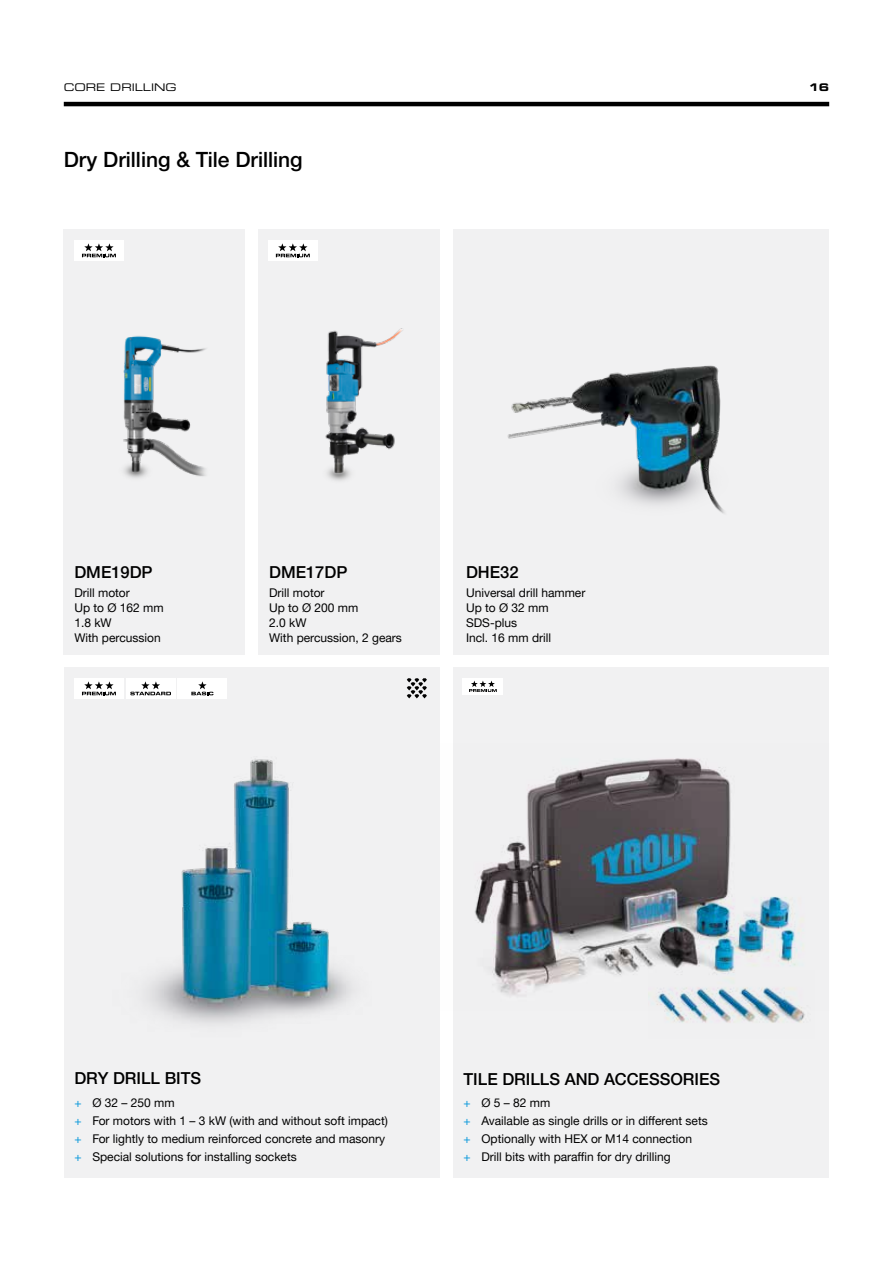
<style>
.page{position:relative;width:893px;height:1263px;background:#fff}
.page>*{position:absolute;margin:0;border:0;box-sizing:border-box;transform-origin:0 0}
.t1{font:500 21px "Helvetica Neue LTW1 G";color:#000}
.t2{font:500 16.5px "Helvetica Neue LTW1 G";color:#000}
.t3{font:12px/15px "Helvetica Neue LTW1 G";color:#000}
.t4{font:10.5px "Eurostile LT Std Ex 2";color:#000}
.t5{font:10.5px "Eurostile LT Std Bold Ex 2";color:#000}
.s1{font-family:"Helvetica Neue LT Pro";color:#0095da}
</style>
<div class="page">
<hr style="left:64px;top:102px;width:765px;height:4px;background:#000">
<div style="left:64px;top:668px;width:376px;height:510px;background:#f1f1f2"></div>
<div style="left:74px;top:678px;width:49px;height:20px;background:#fff"></div>
<svg style="left:82px;top:681px;width:34px;height:14px"></svg>
<div style="left:126px;top:678px;width:49px;height:20px;background:#fff"></div>
<svg style="left:130px;top:681px;width:41px;height:14px"></svg>
<div style="left:178px;top:678px;width:49px;height:20px;background:#fff"></div>
<svg style="left:191px;top:681px;width:22px;height:14px"></svg>
<div style="left:258px;top:230px;width:182px;height:425px;background:#f1f1f2"></div>
<div style="left:268px;top:240px;width:49px;height:20px;background:#fff"></div>
<svg style="left:276px;top:243px;width:34px;height:14px"></svg>
<svg style="left:407px;top:678px;width:20px;height:20px"></svg>
<div style="left:64px;top:230px;width:181px;height:425px;background:#f1f1f2"></div>
<div style="left:453px;top:230px;width:376px;height:425px;background:#f1f1f2"></div>
<img style="left:507px;top:365px;width:218px;height:149px">
<div style="left:74px;top:240px;width:49px;height:20px;background:#fff"></div>
<svg style="left:82px;top:243px;width:34px;height:14px"></svg>
<div style="left:453px;top:667px;width:376px;height:511px;background:#f1f1f2"></div>
<img style="left:474px;top:758px;width:329px;height:238px">
<img style="left:648px;top:971px;width:157px;height:52px">
<div style="left:463px;top:678px;width:40px;height:16px;background:#fff"></div>
<svg style="left:469px;top:681px;width:28px;height:11px"></svg>
<img style="left:146px;top:759px;width:207px;height:265px">
<img style="left:123px;top:336px;width:83px;height:142px">
<img style="left:325px;top:328px;width:78px;height:153px">
<p class="t4" style="left:64px;top:80px;width:114px">CORE DRILLING</p>
<p class="t5" style="left:808px;top:80px;width:22px">16</p>
<h1 class="t1" style="left:64px;top:147px;width:240px">Dry Drilling &amp; Tile Drilling</h1>
<h2 class="t2" style="left:74px;top:562px;width:80px">DME19DP</h2>
<p class="t3" style="left:74px;top:585px;width:91px">Drill motor<br>Up to Ø 162 mm<br>1.8 kW<br>With percussion</p>
<h2 class="t2" style="left:269px;top:562px;width:80px">DME17DP</h2>
<p class="t3" style="left:269px;top:585px;width:134px">Drill motor<br>Up to Ø 200 mm<br>2.0 kW<br>With percussion, 2 gears</p>
<h2 class="t2" style="left:466px;top:562px;width:54px">DHE32</h2>
<p class="t3" style="left:466px;top:585px;width:121px">Universal drill hammer<br>Up to Ø 32 mm<br>SDS-plus<br>Incl. 16 mm drill</p>
<h2 class="t2" style="left:74px;top:1068px;width:128px">DRY DRILL BITS</h2>
<p class="t3" style="left:74px;top:1094px;width:315px;line-height:18px"><span class="s1">+</span> Ø 32 – 250 mm<br><span class="s1">+</span> For motors with 1 – 3 kW (with and without soft impact) <span class="s1">+</span> For lightly to medium reinforced concrete and masonry <span class="s1">+</span> Special solutions for installing sockets</p>
<h2 class="t2" style="left:463px;top:1069px;width:258px">TILE DRILLS AND ACCESSORIES</h2>
<p class="t3" style="left:463px;top:1094px;width:246px;line-height:18px"><span class="s1">+</span> Ø 5 – 82 mm<br><span class="s1">+</span> Available as single drills or in different sets <span class="s1">+</span> Optionally with HEX or M14 connection<br><span class="s1">+</span> Drill bits with paraffin for dry drilling</p>
</div>
